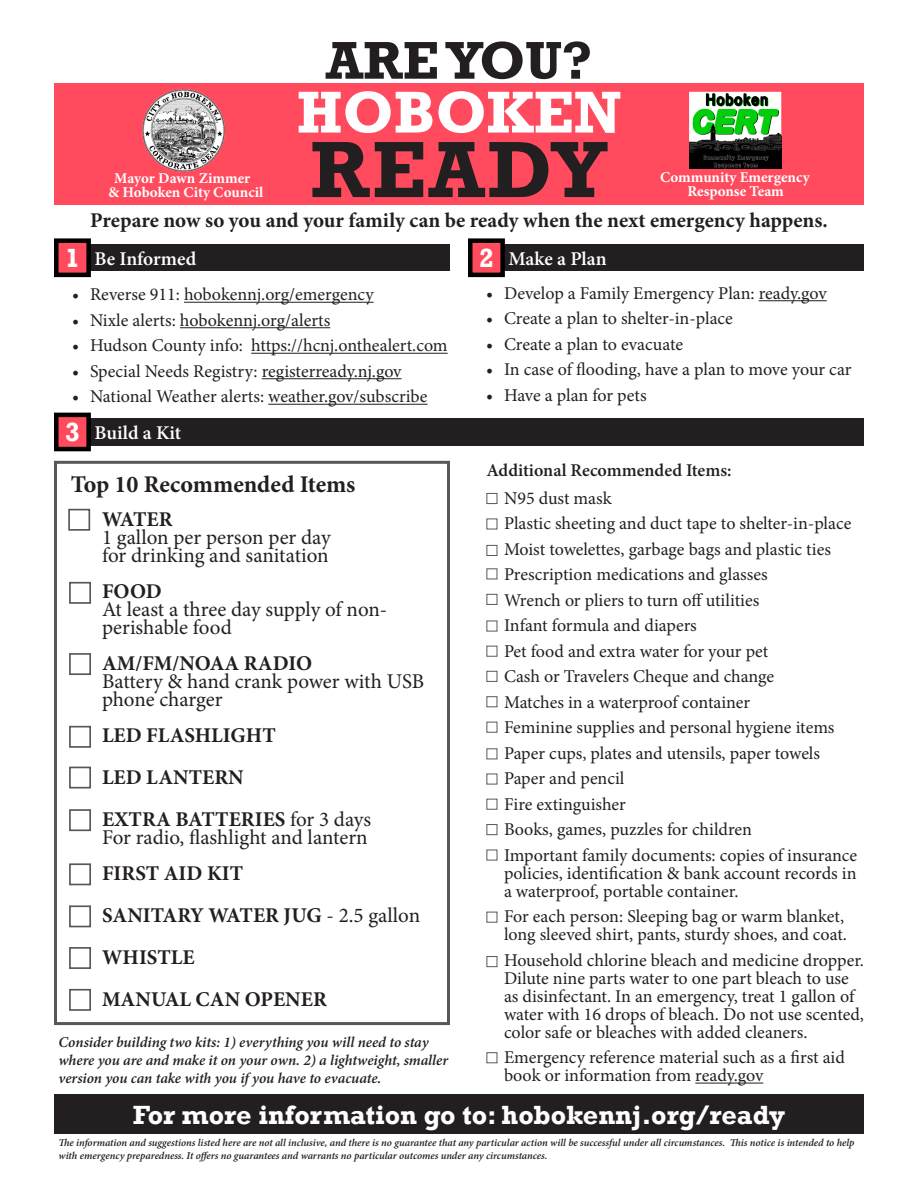
<style>
.page{position:relative;width:918px;height:1188px;background:#fff}
.page>*{position:absolute;margin:0;border:0;box-sizing:border-box;transform-origin:0 0}
.t1{font:700 81px "Rockwell";letter-spacing:.03em;color:#231f20}
.t2{font:700 60px "Rockwell";color:#fff}
.t3{font:700 54px "Rockwell";color:#231f20}
.t4{font:700 27px "Rockwell";color:#fff}
.t5{font:700 24px "Minion Pro";color:#231f20}
.t6{font:700 21px "Minion Pro";color:#231f20}
.t7{font:21px/18px "Minion Pro";letter-spacing:-.005em;color:#231f20}
.t8{font:600 19.5px "Minion Pro";color:#fff}
.t9{font:18px/18px "Minion Pro";letter-spacing:-.005em;color:#231f20}
.t10{font:600 18px "Minion Pro";color:#231f20}
.t11{font:italic 600 15px/18px "Minion Pro";letter-spacing:-.005em;color:#231f20}
.t12{font:700 15px "Minion Pro";color:#fff}
.t13{font:italic 600 10.5px/12.6px "Minion Pro";letter-spacing:-.005em;color:#231f20}
.s1{font-weight:400}
</style>
<div class="page">
<div style="left:54px;top:83px;width:810px;height:122px;background:#ff4b5d"></div>
<hr style="left:184px;top:302px;width:190px;height:1px;background:#231f20">
<hr style="left:180px;top:327px;width:150px;height:1px;background:#231f20">
<hr style="left:251px;top:353px;width:197px;height:1px;background:#231f20">
<hr style="left:262px;top:378px;width:140px;height:1px;background:#231f20">
<hr style="left:268px;top:404px;width:160px;height:1px;background:#231f20">
<div style="left:468px;top:244px;width:396px;height:27px;background:#231f20"></div>
<div style="left:54px;top:244px;width:396px;height:28px;background:#231f20"></div>
<hr style="left:759px;top:300px;width:68px;height:1px;background:#231f20">
<div style="left:54px;top:418px;width:810px;height:27px;background:#231f20"></div>
<hr style="left:695px;top:1083px;width:68px;height:1px;background:#231f20">
<div style="left:68px;top:509px;width:22px;height:22px;border:2px solid #231f20"></div>
<div style="left:69px;top:582px;width:22px;height:22px;border:2px solid #231f20"></div>
<div style="left:69px;top:809px;width:22px;height:22px;border:2px solid #231f20"></div>
<div style="left:69px;top:653px;width:22px;height:22px;border:2px solid #231f20"></div>
<div style="left:69px;top:726px;width:22px;height:22px;border:2px solid #231f20"></div>
<div style="left:69px;top:767px;width:22px;height:22px;border:2px solid #231f20"></div>
<div style="left:69px;top:863px;width:22px;height:22px;border:2px solid #231f20"></div>
<div style="left:69px;top:905px;width:22px;height:22px;border:2px solid #231f20"></div>
<div style="left:69px;top:989px;width:22px;height:22px;border:2px solid #231f20"></div>
<div style="left:54px;top:1094px;width:810px;height:40px;background:#231f20"></div>
<div style="left:56px;top:241px;width:33px;height:34px;background:#ff4b5d"></div>
<div style="left:54px;top:238px;width:37px;height:39px;border:4px solid #000"></div>
<div style="left:470px;top:241px;width:33px;height:34px;background:#ff4b5d"></div>
<div style="left:468px;top:238px;width:37px;height:39px;border:4px solid #000"></div>
<div style="left:56px;top:415px;width:33px;height:34px;background:#ff4b5d"></div>
<div style="left:54px;top:413px;width:37px;height:38px;border:4px solid #000"></div>
<div style="left:486px;top:545px;width:11px;height:11px;border:1px solid #231f20"></div>
<div style="left:54px;top:461px;width:396px;height:564px;border:3px solid #231f20"></div>
<img style="left:142px;top:89px;width:83px;height:83px">
<img style="left:689px;top:92px;width:92px;height:76px">
<p class="t12" style="left:114px;top:168px;width:138px">Mayor Dawn Zimmer</p>
<p class="t12" style="left:109px;top:182px;width:156px">&amp; Hoboken City Council</p>
<p class="t3" style="left:326px;top:28px;width:268px">ARE YOU?</p>
<p class="t2" style="left:297px;top:76px;width:326px">HOBOKEN</p>
<p class="t1" style="left:311px;top:121px;width:298px">READY</p>
<p class="t12" style="left:660px;top:167px;width:151px">Community Emergency</p>
<p class="t12" style="left:687px;top:181px;width:98px">Response Team</p>
<p class="t6" style="left:90px;top:206px;width:739px">Prepare now so you and your family can be ready when the next emergency happens.</p>
<p class="t8" style="left:94px;top:245px;width:103px">Be Informed</p>
<p class="t8" style="left:508px;top:245px;width:100px">Make a Plan</p>
<p class="t4" style="left:65px;top:242px;width:16px">1</p>
<p class="t4" style="left:479px;top:242px;width:16px">2</p>
<p class="t9" style="left:72px;top:286px;width:303px">• Reverse 911: hobokennj.org/emergency</p>
<p class="t9" style="left:72px;top:311px;width:260px">• Nixle alerts: hobokennj.org/alerts</p>
<p class="t9" style="left:72px;top:337px;width:377px">• Hudson County info: https://hcnj.onthealert.com</p>
<p class="t9" style="left:72px;top:362px;width:331px">• Special Needs Registry: registerready.nj.gov</p>
<p class="t9" style="left:72px;top:388px;width:357px">• National Weather alerts: weather.gov/subscribe</p>
<p class="t4" style="left:65px;top:416px;width:16px">3</p>
<p class="t5" style="left:71px;top:467px;width:286px">Top 10 Recommended Items</p>
<p class="t8" style="left:94px;top:419px;width:88px">Build a Kit</p>
<p class="t6" style="left:102px;top:504px;width:72px">WATER</p>
<p class="t7" style="left:102px;top:528px;width:230px">1 gallon per person per day</p>
<p class="t7" style="left:102px;top:546px;width:228px">for drinking and sanitation</p>
<p class="t6" style="left:102px;top:576px;width:61px">FOOD</p>
<p class="t7" style="left:102px;top:600px;width:287px">At least a three day supply of non&shy;perishable food</p>
<p class="t6" style="left:102px;top:648px;width:212px">AM/FM/NOAA RADIO</p>
<p class="t7" style="left:102px;top:672px;width:324px">Battery &amp; hand crank power with USB phone charger</p>
<p class="t6" style="left:102px;top:720px;width:175px">LED FLASHLIGHT</p>
<p class="t6" style="left:102px;top:762px;width:143px">LED LANTERN</p>
<p class="t6" style="left:102px;top:804px;width:271px">EXTRA BATTERIES <span class="s1">for 3 days</span></p>
<p class="t7" style="left:102px;top:828px;width:267px">For radio, flashlight and lantern</p>
<p class="t6" style="left:102px;top:858px;width:143px">FIRST AID KIT</p>
<p class="t6" style="left:102px;top:900px;width:320px">SANITARY WATER JUG <span class="s1">- 2.5 gallon</span></p>
<p class="t6" style="left:102px;top:942px;width:94px">WHISTLE</p>
<p class="t6" style="left:102px;top:984px;width:226px">MANUAL CAN OPENER</p>
<p class="t11" style="left:58px;top:1033px;width:391px">Consider building two kits: 1) everything you will need to stay where you are and make it on your own. 2) a lightweight, smaller version you can take with you if you have to evacuate.</p>
<p class="t9" style="left:486px;top:284px;width:342px">• Develop a Family Emergency Plan: ready.gov</p>
<p class="t9" style="left:486px;top:310px;width:248px">• Create a plan to shelter-in-place</p>
<p class="t9" style="left:486px;top:335px;width:199px">• Create a plan to evacuate</p>
<p class="t9" style="left:486px;top:361px;width:367px">• In case of flooding, have a plan to move your car</p>
<p class="t9" style="left:486px;top:386px;width:162px">• Have a plan for pets</p>
<p class="t10" style="left:486px;top:458px;width:247px">Additional Recommended Items:</p>
<p class="t9" style="left:504px;top:489px;width:109px">N95 dust mask</p>
<p class="t9" style="left:504px;top:515px;width:349px">Plastic sheeting and duct tape to shelter-in-place</p>
<p class="t9" style="left:504px;top:540px;width:328px">Moist towelettes, garbage bags and plastic ties</p>
<p class="t9" style="left:504px;top:566px;width:265px">Prescription medications and glasses</p>
<p class="t9" style="left:504px;top:591px;width:257px">Wrench or pliers to turn off utilities</p>
<p class="t9" style="left:504px;top:617px;width:194px">Infant formula and diapers</p>
<p class="t9" style="left:504px;top:642px;width:266px">Pet food and extra water for your pet</p>
<p class="t9" style="left:504px;top:668px;width:272px">Cash or Travelers Cheque and change</p>
<p class="t9" style="left:504px;top:693px;width:248px">Matches in a waterproof container</p>
<p class="t9" style="left:504px;top:719px;width:332px">Feminine supplies and personal hygiene items</p>
<p class="t9" style="left:504px;top:744px;width:318px">Paper cups, plates and utensils, paper towels</p>
<p class="t9" style="left:504px;top:770px;width:122px">Paper and pencil</p>
<p class="t9" style="left:504px;top:795px;width:123px">Fire extinguisher</p>
<p class="t9" style="left:504px;top:821px;width:250px">Books, games, puzzles for children</p>
<p class="t9" style="left:504px;top:846px;width:355px;text-align:justify">Important family documents: copies of insurance policies, identification &amp; bank account records in a waterproof, portable container.</p>
<p class="t9" style="left:504px;top:908px;width:342px">For each person: Sleeping bag or warm blanket,</p>
<p class="t9" style="left:504px;top:926px;width:344px">long sleeved shirt, pants, sturdy shoes, and coat.</p>
<p class="t9" style="left:504px;top:951px;width:362px">Household chlorine bleach and medicine dropper.<br>Dilute nine parts water to one part bleach to use as disinfectant. In an emergency, treat 1 gallon of water with 16 drops of bleach. Do not use scented, color safe or bleaches with added cleaners.</p>
<p class="t9" style="left:504px;top:1049px;width:342px">Emergency reference material such as a first aid book or information from ready.gov</p>
<p class="t4" style="left:133px;top:1098px;width:654px">For more information go to: hobokennj.org/ready</p>
<p class="t13" style="left:58px;top:1136px;width:797px">The information and suggestions listed here are not all inclusive, and there is no guarantee that any particular action will be successful under all circumstances. This notice is intended to help with emergency preparedness. It offers no guarantees and warrants no particular outcomes under any circumstances.</p>
</div>
